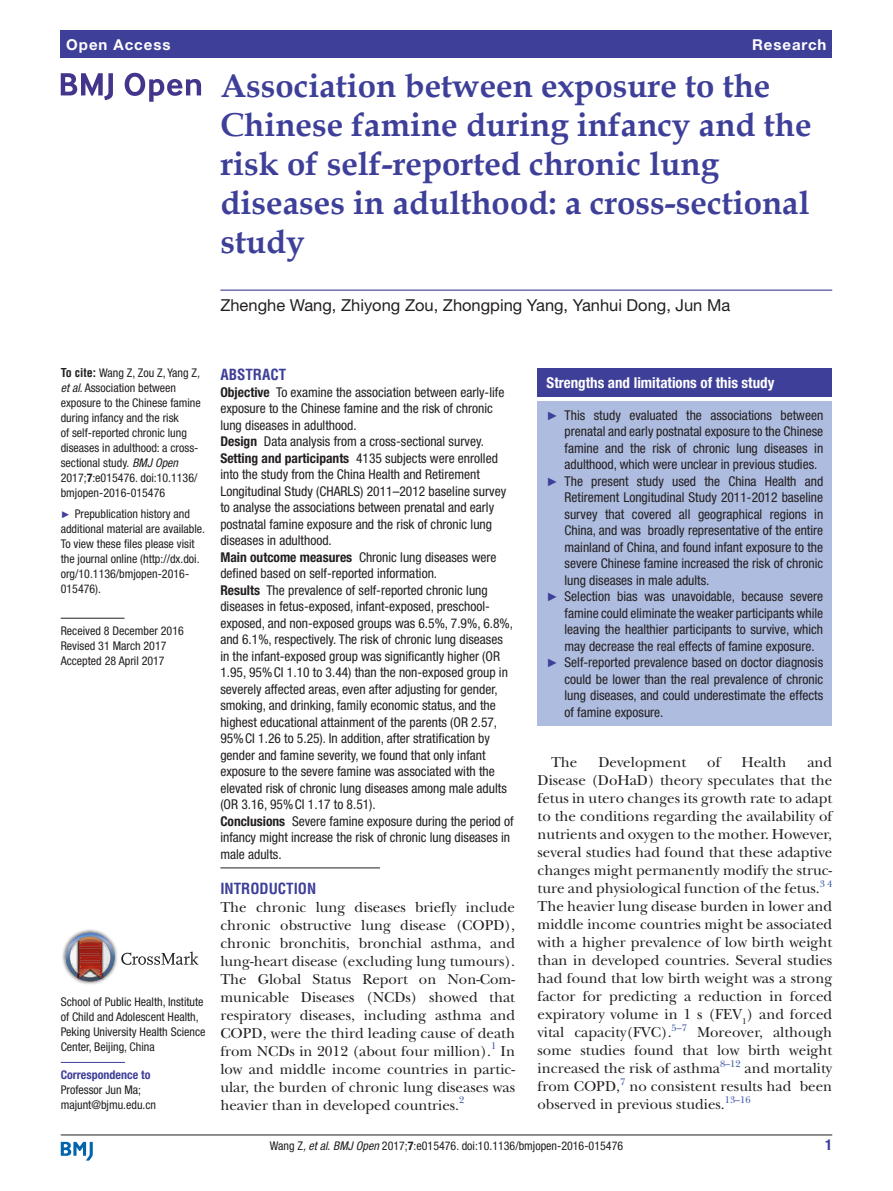
<style>
.page{position:relative;width:893px;height:1191px;background:#fff}
.page>*{position:absolute;margin:0;border:0;box-sizing:border-box;transform-origin:0 0}
.t1{font:700 33px/39px "Book Antiqua";color:#3e3f99}
.t2{font:16.5px "Helvetica Neue LT Std";color:#231f20}
.t3{font:15px/18px "New Baskerville";color:#231f20;text-align:justify}
.t4{font:700 condensed 15px "Helvetica Neue LT Std";color:#fff}
.t5{font:700 15px "Helvetica Neue LT Std";letter-spacing:.065em;color:#fff}
.t6{font:700 condensed 15px "Helvetica LT Std";color:#3e3f99}
.t7{font:700 condensed 15px "Helvetica";color:#3e3f99}
.t8{font:700 condensed 15px "Helvetica Neue LT Std";color:#3e3f99}
.t9{font:condensed 13.5px/16.5px "Helvetica Neue LT Std";color:#231f20}
.t10{font:condensed 12px/15px "Helvetica Neue LT Std";color:#231f20}
.t11{font:700 condensed 12px "Helvetica Neue LT Std";color:#3e3f99}
.t12{font:9.9px "New Baskerville";color:#3853a3}
.s1{font-family:"Helvetica LT Std";font-weight:700}
.s2{font-style:italic}
.s3{font-weight:700}
.s4{font-family:"Arial";font-stretch:normal;font-size:9.75px;color:#414099}
.s5{font-family:"Arial";font-stretch:normal;font-size:12px;color:#3e3f99}
</style>
<div class="page">
<hr style="left:61px;top:1134px;width:771px;height:1px;background:#231f20">
<svg style="left:61px;top:1141px;width:32px;height:19px"></svg>
<div style="left:61px;top:31px;width:771px;height:27px;background:#3e3f99"></div>
<hr style="left:220px;top:867px;width:160px;height:1px;background:#231f20">
<hr style="left:220px;top:289px;width:612px;height:2px;background:#3e3f99">
<hr style="left:61px;top:618px;width:64px;height:1px;background:#231f20">
<hr style="left:61px;top:1062px;width:64px;height:1px;background:#3e3f99">
<svg style="left:61px;top:73px;width:52px;height:27px"></svg>
<svg style="left:125px;top:73px;width:76px;height:29px"></svg>
<img style="left:62px;top:929px;width:55px;height:55px">
<svg style="left:66px;top:932px;width:49px;height:49px;background:#a78689"></svg>
<svg style="left:121px;top:951px;width:78px;height:13px"></svg>
<div style="left:538px;top:368px;width:294px;height:29px;background:#3e3f99"></div>
<div style="left:538px;top:401px;width:294px;height:325px;background:#aebcdf"></div>
<p class="t5" style="left:66px;top:35px;width:106px">Open Access</p>
<p class="t5" style="left:752px;top:35px;width:76px">Research</p>
<h1 class="t1" style="left:220px;top:66px;width:593px">Association between exposure to the<br>Chinese famine during infancy and the risk of self-reported chronic lung diseases in adulthood: a cross-sectional study</h1>
<p class="t2" style="left:220px;top:296px;width:511px">Zhenghe Wang, Zhiyong Zou, Zhongping Yang, Yanhui Dong, Jun Ma</p>
<p class="t10" style="left:61px;top:365px;width:142px"><span class="s1">TO CITE:</span> Wang Z, Zou Z, Yang Z<span class="s2">, et al</span>. Association between exposure to the Chinese famine during infancy and the risk<br>of self-reported chronic lung diseases in adulthood: a cross&shy;sectional study. <span class="s2">BMJ Open<br></span>2017;<span class="s3">7</span>:e015476. doi:10.1136/ bmjopen-2016-015476</p>
<p class="t10" style="left:61px;top:506px;width:146px"><span class="s4">►</span> Prepublication history and additional material are available.<br>To view these files please visit the journal online (http://dx.doi. org/10.1136/bmjopen-2016-<br>015476).</p>
<p class="t10" style="left:61px;top:623px;width:125px">Received 8 December 2016<br>Revised 31 March 2017<br>Accepted 28 April 2017</p>
<p class="t10" style="left:61px;top:994px;width:146px">School of Public Health, Institute of Child and Adolescent Health,<br>Peking University Health Science<br>Center, Beijing, China</p>
<p class="t11" style="left:61px;top:1067px;width:91px">Correspondence to</p>
<p class="t10" style="left:61px;top:1082px;width:97px">Professor Jun Ma; majunt@bjmu.edu.cn</p>
<p class="t7" style="left:220px;top:365px;width:67px">ABSTRACT</p>
<p class="t9" style="left:220px;top:384px;width:295px"><span class="s3">Objective</span> To examine the association between early-life exposure to the Chinese famine and the risk of chronic lung diseases in adulthood.<br><span class="s3">Design</span> Data analysis from a cross-sectional survey.<br><span class="s3">Setting and participants</span> 4135 subjects were enrolled into the study from the China Health and Retirement Longitudinal Study (CHARLS) 2011–2012 baseline survey to analyse the associations between prenatal and early postnatal famine exposure and the risk of chronic lung diseases in adulthood.<br><span class="s3">Main outcome measures</span> Chronic lung diseases were defined based on self-reported information.<br><span class="s3">Results</span> The prevalence of self-reported chronic lung diseases in fetus-exposed, infant-exposed, preschool&shy;exposed, and non-exposed groups was 6.5%, 7.9%, 6.8%, and 6.1%, respectively. The risk of chronic lung diseases in the infant-exposed group was significantly higher (OR 1.95, 95%CI 1.10 to 3.44) than the non-exposed group in severely affected areas, even after adjusting for gender, smoking, and drinking, family economic status, and the highest educational attainment of the parents (OR 2.57, 95%CI 1.26 to 5.25). In addition, after stratification by gender and famine severity, we found that only infant exposure to the severe famine was associated with the elevated risk of chronic lung diseases among male adults (OR 3.16, 95%CI 1.17 to 8.51).<br><span class="s3">Conclusions</span> Severe famine exposure during the period of infancy might increase the risk of chronic lung diseases in male adults.</p>
<p class="t6" style="left:220px;top:878px;width:97px">INTRODUCTION</p>
<p class="t3" style="left:220px;top:897px;width:296px">The chronic lung diseases briefly include chronic obstructive lung disease (COPD), chronic bronchitis, bronchial asthma, and lung-heart disease (excluding lung tumours).<br>The Global Status Report on Non-Com&shy;municable Diseases (NCDs) showed that respiratory diseases, including asthma and COPD, were the third leading cause of death from NCDs in 2012 (about four million).<sup>1</sup> In low and middle income countries in partic&shy;ular, the burden of chronic lung diseases was heavier than in developed countries.</p>
<p class="t12" style="left:459px;top:1093px;width:7px">2</p>
<p class="t4" style="left:547px;top:374px;width:229px">Strengths and limitations of this study</p>
<p class="t9" style="left:547px;top:407px;width:278px"><span class="s5">►</span> This study evaluated the associations between</p>
<p class="t9" style="left:565px;top:423px;width:260px">prenatal and early postnatal exposure to the Chinese</p>
<p class="t9" style="left:565px;top:440px;width:260px">famine and the risk of chronic lung diseases in</p>
<p class="t9" style="left:565px;top:456px;width:254px">adulthood, which were unclear in previous studies.</p>
<p class="t9" style="left:547px;top:473px;width:278px"><span class="s5">►</span> The present study used the China Health and</p>
<p class="t9" style="left:565px;top:489px;width:260px">Retirement Longitudinal Study 2011-2012 baseline</p>
<p class="t9" style="left:565px;top:506px;width:260px">survey that covered all geographical regions in</p>
<p class="t9" style="left:565px;top:522px;width:260px">China, and was broadly representative of the entire</p>
<p class="t9" style="left:565px;top:539px;width:260px">mainland of China, and found infant exposure to the</p>
<p class="t9" style="left:565px;top:555px;width:260px">severe Chinese famine increased the risk of chronic</p>
<p class="t9" style="left:565px;top:572px;width:146px">lung diseases in male adults.</p>
<p class="t9" style="left:547px;top:588px;width:278px"><span class="s5">►</span> Selection bias was unavoidable, because severe</p>
<p class="t9" style="left:565px;top:605px;width:260px">famine could eliminate the weaker participants while</p>
<p class="t9" style="left:565px;top:621px;width:260px">leaving the healthier participants to survive, which</p>
<p class="t9" style="left:565px;top:638px;width:251px">may decrease the real effects of famine exposure.</p>
<p class="t9" style="left:547px;top:654px;width:278px"><span class="s5">►</span> Self-reported prevalence based on doctor diagnosis</p>
<p class="t9" style="left:565px;top:671px;width:260px">could be lower than the real prevalence of chronic</p>
<p class="t9" style="left:565px;top:687px;width:260px">lung diseases, and could underestimate the effects</p>
<p class="t9" style="left:565px;top:704px;width:100px">of famine exposure.</p>
<p class="t3" style="left:538px;top:753px;width:296px;text-indent:270px">and Disease (DoHaD) theory speculates that the fetus in utero changes its growth rate to adapt to the conditions regarding the availability of nutrients and oxygen to the mother. However, several studies had found that these adaptive changes might permanently modify the struc&shy;ture and physiological function of the fetus.<sup>3</sup> <sup>4<br></sup>The heavier lung disease burden in lower and middle income countries might be associated with a higher prevalence of low birth weight than in developed countries. Several studies had found that low birth weight was a strong factor for predicting a reduction in forced expiratory volume in 1 s (FEV<sub>1</sub>) and forced vital capacity(FVC).</p>
<p class="t3" style="left:551px;top:753px;width:28px">The</p>
<p class="t3" style="left:598px;top:753px;width:89px">Development</p>
<p class="t3" style="left:707px;top:753px;width:15px">of</p>
<p class="t3" style="left:741px;top:753px;width:46px">Health</p>
<p class="t12" style="left:672px;top:1021px;width:17px">5–7</p>
<p class="t3" style="left:538px;top:1023px;width:296px;text-indent:159px">Moreover, although some studies found that low birth weight increased the risk of asthma</p>
<p class="t12" style="left:720px;top:1057px;width:22px">8–12</p>
<p class="t3" style="left:745px;top:1059px;width:89px">and mortality</p>
<p class="t12" style="left:620px;top:1075px;width:7px">7</p>
<p class="t3" style="left:538px;top:1077px;width:296px;text-indent:92px">no consistent results had been observed in previous studies.</p>
<p class="t3" style="left:538px;top:1077px;width:84px">from COPD,</p>
<p class="t12" style="left:725px;top:1093px;width:27px">13–16</p>
<p class="t10" style="left:270px;top:1137px;width:355px">Wang Z<span class="s2">, et al</span>. <span class="s2">BMJ Open</span> 2017;<span class="s3">7</span>:e015476. doi:10.1136/bmjopen-2016-015476</p>
<p class="t8" style="left:825px;top:1135px;width:9px">1</p>
</div>
